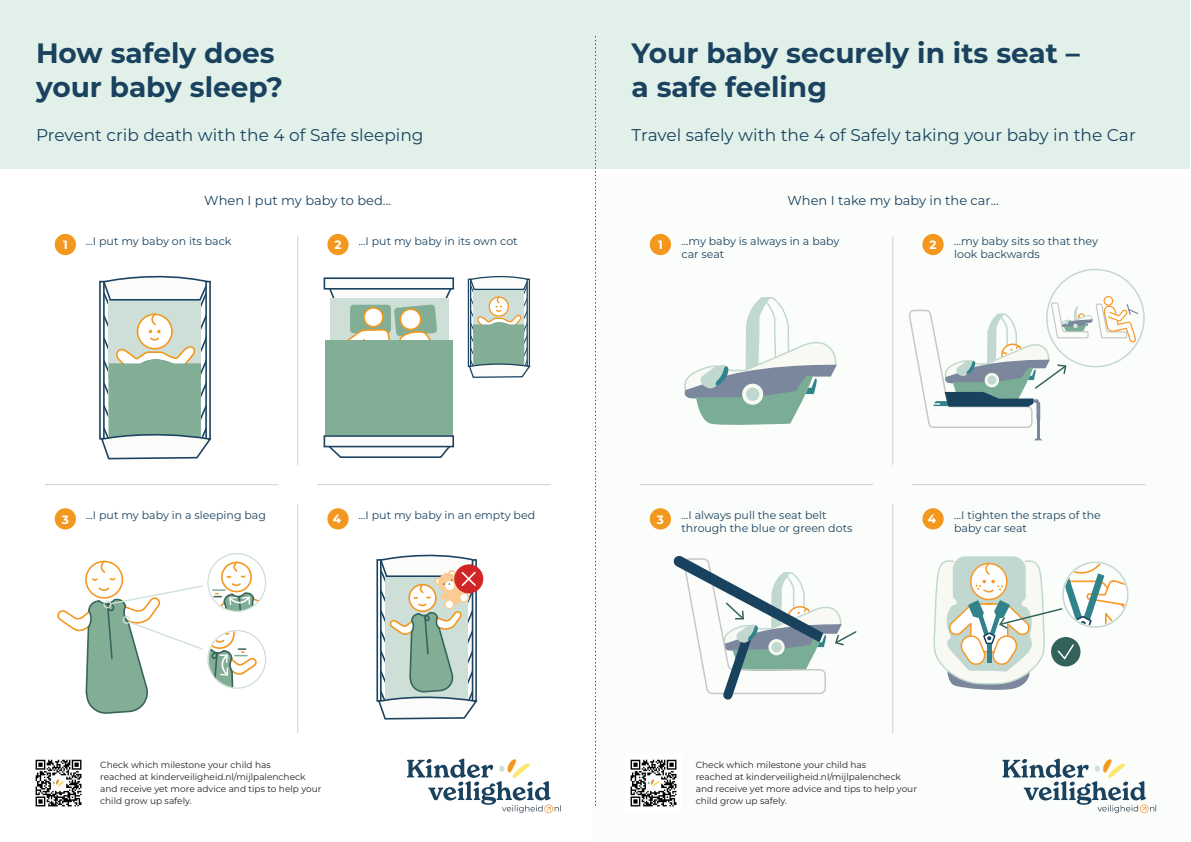
<style>
.page{position:relative;width:1191px;height:842px;background:#fff}
.page>*{position:absolute;margin:0;border:0;box-sizing:border-box;transform-origin:0 0}
.H1{font:700 28px/33.6px "Montserrat";color:#1a425f}
.t1{font:17px "Montserrat";color:#1a425f}
.t2{font:13px "Montserrat";color:#1a425f}
.t3{font:700 12px "Montserrat";color:#fff}
.Brood{font:11px "Montserrat";color:#1a425f}
.QR-code_tekst{font:9px/12px "Montserrat";color:#231f20}
</style>
<div class="page">
<div style="left:592px;top:176px;width:599px;height:666px;background:#fbfdfa"></div>
<div style="left:0;top:0;width:595px;height:169px;background:#e1f1e9"></div>
<div style="left:578px;top:0;width:612px;height:169px;background:#e1f1e9"></div>
<img style="left:35px;top:759px;width:47px;height:48px">
<img style="left:630px;top:759px;width:47px;height:48px">
<hr style="left:297px;top:236px;width:1px;height:229px;background:#ced0d1">
<hr style="left:297px;top:504px;width:1px;height:229px;background:#ced0d1">
<hr style="left:45px;top:484px;width:233px;height:1px;background:#ced0d1">
<hr style="left:317px;top:484px;width:233px;height:1px;background:#ced0d1">
<hr style="left:892px;top:236px;width:1px;height:229px;background:#ced0d1">
<hr style="left:892px;top:504px;width:1px;height:229px;background:#ced0d1">
<hr style="left:640px;top:484px;width:233px;height:1px;background:#ced0d1">
<hr style="left:912px;top:484px;width:233px;height:1px;background:#ced0d1">
<div style="left:55px;top:234px;width:21px;height:21px;background:#f3981e;border-radius:50%"></div>
<div style="left:650px;top:234px;width:21px;height:21px;background:#f3981e;border-radius:50%"></div>
<div style="left:55px;top:508px;width:21px;height:21px;background:#f3981e;border-radius:50%"></div>
<div style="left:650px;top:508px;width:21px;height:21px;background:#f3981e;border-radius:50%"></div>
<div style="left:327px;top:234px;width:22px;height:21px;background:#f3981e;border-radius:50%"></div>
<div style="left:922px;top:234px;width:21px;height:21px;background:#f3981e;border-radius:50%"></div>
<div style="left:327px;top:508px;width:22px;height:21px;background:#f3981e;border-radius:50%"></div>
<div style="left:922px;top:508px;width:21px;height:21px;background:#f3981e;border-radius:50%"></div>
<svg style="left:595px;top:36px;width:1px;height:769px"></svg>
<svg style="left:407px;top:758px;width:154px;height:55px"></svg>
<svg style="left:1002px;top:758px;width:154px;height:55px"></svg>
<div style="left:99px;top:281px;width:6px;height:158px;border:2px solid #1b4260"></div>
<svg style="left:325px;top:447px;width:128px;height:11px"></svg>
<div style="left:324px;top:278px;width:129px;height:11px;background:#fbfcfa"></div>
<div style="left:323px;top:277px;width:131px;height:13px;border:2px solid #1b4260"></div>
<div style="left:324px;top:436px;width:129px;height:11px;background:#fbfcfa"></div>
<div style="left:323px;top:435px;width:131px;height:12px;border:2px solid #1b4260"></div>
<svg style="left:328px;top:287px;width:125px;height:128px"></svg>
<div style="left:325px;top:340px;width:127px;height:95px;background:#83ae96"></div>
<div style="left:454px;top:564px;width:29px;height:29px;background:#d02627;border-radius:50%"></div>
<svg style="left:377px;top:554px;width:102px;height:166px"></svg>
<svg style="left:100px;top:275px;width:112px;height:185px"></svg>
<svg style="left:57px;top:560px;width:208px;height:154px"></svg>
<svg style="left:468px;top:275px;width:63px;height:103px"></svg>
<svg style="left:684px;top:297px;width:153px;height:128px"></svg>
<svg style="left:673px;top:556px;width:184px;height:144px"></svg>
<svg style="left:933px;top:556px;width:193px;height:134px"></svg>
<div style="left:1104px;top:296px;width:8px;height:9px;background:#fff;border-radius:50%"></div>
<div style="left:1103px;top:296px;width:10px;height:10px;border:1px solid #f79725;border-radius:50%"></div>
<svg style="left:908px;top:302px;width:231px;height:138px"></svg>
<div style="left:1062px;top:561px;width:66px;height:67px;border:1px solid #c1d8d0;border-radius:50%"></div>
<p class="H1" style="left:36px;top:35px;width:249px">How safely does your baby sleep?</p>
<h2 class="t1" style="left:36px;top:123px;width:389px">Prevent crib death with the 4 of Safe sleeping</h2>
<p class="H1" style="left:631px;top:35px;width:450px">Your baby securely in its seat –</p>
<p class="H1" style="left:631px;top:69px;width:197px">a safe feeling</p>
<h2 class="t1" style="left:631px;top:123px;width:506px">Travel safely with the 4 of Safely taking your baby in the Car</h2>
<h3 class="t2" style="left:204px;top:192px;width:188px">When I put my baby to bed...</h3>
<p class="Brood" style="left:86px;top:233px;width:147px">...I put my baby on its back</p>
<h3 class="t2" style="left:787px;top:192px;width:213px">When I take my baby in the car...</h3>
<p class="Brood" style="left:681px;top:233px;width:159px">...my baby is always in a baby</p>
<p class="Brood" style="left:681px;top:246px;width:44px">car seat</p>
<p class="Brood" style="left:359px;top:233px;width:161px">...I put my baby in its own cot</p>
<p class="Brood" style="left:954px;top:233px;width:145px">...my baby sits so that they</p>
<p class="Brood" style="left:954px;top:246px;width:87px">look backwards</p>
<h3 class="t3" style="left:334px;top:236px;width:9px">2</h3>
<h3 class="t3" style="left:929px;top:236px;width:9px">2</h3>
<h3 class="t3" style="left:63px;top:236px;width:6px">1</h3>
<h3 class="t3" style="left:658px;top:236px;width:6px">1</h3>
<p class="Brood" style="left:86px;top:507px;width:181px">...I put my baby in a sleeping bag</p>
<p class="Brood" style="left:359px;top:507px;width:178px">...I put my baby in an empty bed</p>
<p class="Brood" style="left:681px;top:507px;width:147px">...I always pull the seat belt</p>
<p class="Brood" style="left:681px;top:521px;width:172px">through the blue or green dots</p>
<h3 class="t3" style="left:333px;top:510px;width:10px">4</h3>
<h3 class="t3" style="left:928px;top:510px;width:10px">4</h3>
<h3 class="t3" style="left:62px;top:511px;width:9px">3</h3>
<h3 class="t3" style="left:657px;top:511px;width:9px">3</h3>
<p class="Brood" style="left:954px;top:507px;width:148px">...I tighten the straps of the</p>
<p class="Brood" style="left:954px;top:521px;width:74px">baby car seat</p>
<p class="QR-code_tekst" style="left:100px;top:759px;width:223px">Check which milestone your child has<br>reached at kinderveiligheid.nl/mijlpalencheck and receive yet more advice and tips to help your child grow up safely.</p>
<p class="QR-code_tekst" style="left:695px;top:759px;width:223px">Check which milestone your child has<br>reached at kinderveiligheid.nl/mijlpalencheck and receive yet more advice and tips to help your child grow up safely.</p>
</div>
